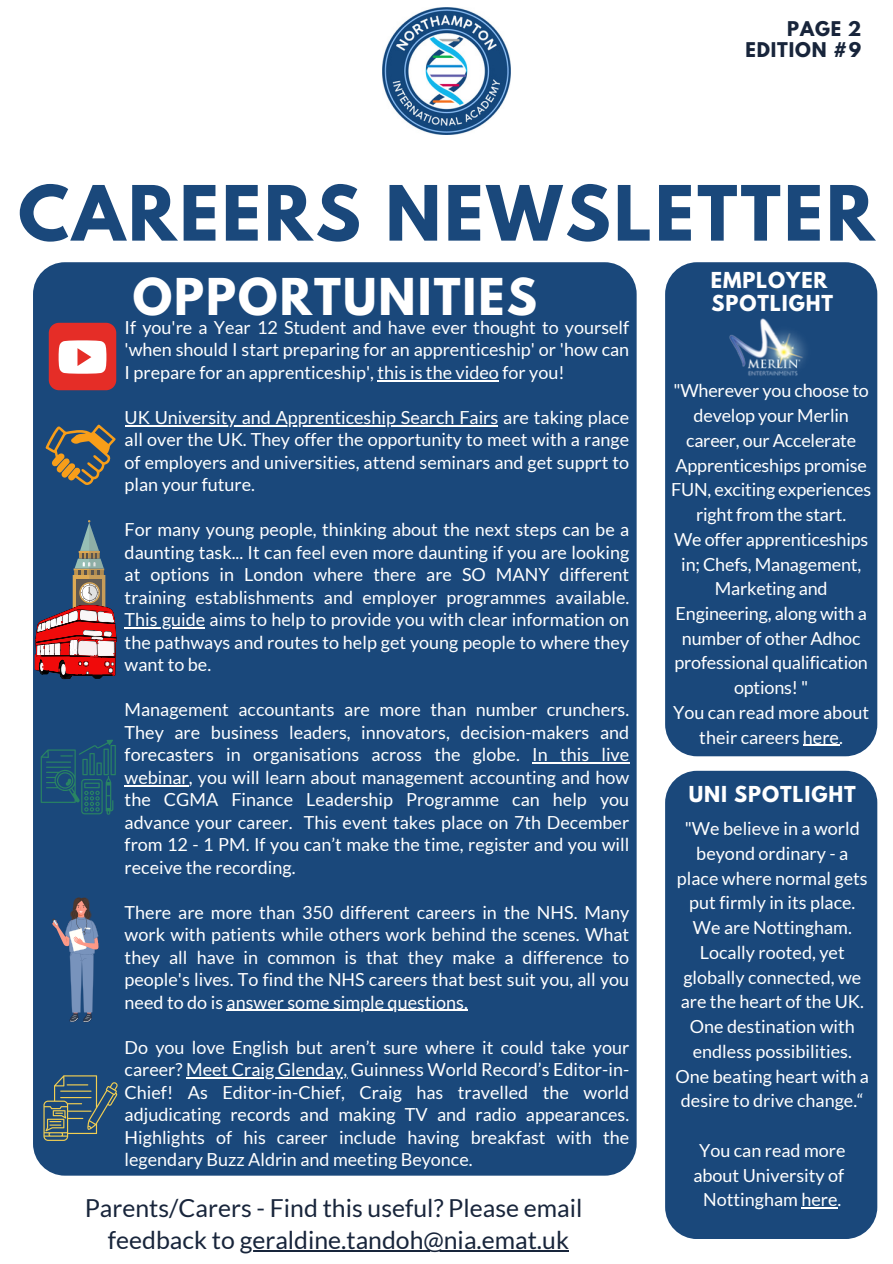
<style>
.page{position:relative;width:893px;height:1264px;background:#fff}
.page>*{position:absolute;margin:0;border:0;box-sizing:border-box;transform-origin:0 0}
.t1{font:700 67.5px "League Spartan";letter-spacing:.045em;color:#1a487b}
.t2{font:700 45px "League Spartan";letter-spacing:.045em;color:#fff}
.t3{font:24.75px/31.7px "Lato";color:#18253b;text-align:center}
.t4{font:700 19.5px "League Spartan";letter-spacing:.045em;color:#fff}
.t5{font:18px/22.5px "Lato";color:#fff;text-align:justify}
.t6{font:700 18px "League Spartan";letter-spacing:.045em;color:#18253b}
</style>
<div class="page">
<div style="left:33px;top:262px;width:603px;height:913px;background:#1a487b;border-radius:32px"></div>
<div style="left:665px;top:262px;width:212px;height:494px;background:#1a487b;border-radius:32px"></div>
<div style="left:665px;top:770px;width:212px;height:468px;background:#1a487b;border-radius:32px"></div>
<img style="left:383px;top:8px;width:127px;height:127px">
<hr style="left:240px;top:1250px;width:329px;height:2px;background:#18253b">
<hr style="left:377px;top:380px;width:122px;height:1px;background:#fff">
<hr style="left:125px;top:425px;width:365px;height:1px;background:#fff">
<hr style="left:125px;top:627px;width:80px;height:1px;background:#fff">
<hr style="left:532px;top:762px;width:97px;height:1px;background:#fff">
<hr style="left:125px;top:785px;width:64px;height:1px;background:#fff">
<hr style="left:227px;top:1009px;width:241px;height:1px;background:#fff">
<hr style="left:186px;top:1077px;width:161px;height:1px;background:#fff">
<div style="left:49px;top:323px;width:67px;height:67px;background:#e52d27;border-radius:10px"></div>
<svg style="left:59px;top:340px;width:47px;height:34px;background:#fbe1e1"></svg>
<svg style="left:45px;top:424px;width:71px;height:61px"></svg>
<svg style="left:35px;top:520px;width:81px;height:158px"></svg>
<svg style="left:41px;top:739px;width:75px;height:75px"></svg>
<svg style="left:52px;top:897px;width:47px;height:125px"></svg>
<svg style="left:43px;top:1075px;width:75px;height:65px"></svg>
<img style="left:729px;top:318px;width:77px;height:58px">
<hr style="left:802px;top:744px;width:37px;height:2px;background:#fff">
<hr style="left:801px;top:1207px;width:36px;height:1px;background:#fff">
<p class="t6" style="left:787px;top:20px;width:76px">PAGE 2</p>
<p class="t6" style="left:745px;top:40px;width:117px">EDITION #9</p>
<p class="t1" style="left:18px;top:180px;width:857px">CAREERS NEWSLETTER</p>
<p class="t2" style="left:133px;top:274px;width:405px">OPPORTUNITIES</p>
<p class="t5" style="left:125px;top:316px;width:506px">If you're a Year 12 Student and have ever thought to yourself 'when should I start preparing for an apprenticeship' or 'how can I prepare for an apprenticeship', this is the video for you!</p>
<p class="t5" style="left:125px;top:406px;width:506px">UK University and Apprenticeship Search Fairs are taking place all over the UK. They offer the opportunity to meet with a range of employers and universities, attend seminars and get supprt to plan your future.</p>
<p class="t5" style="left:125px;top:518px;width:506px">For many young people, thinking about the next steps can be a daunting task... It can feel even more daunting if you are looking at options in London where there are SO MANY different training establishments and employer programmes available.<br>This guide aims to help to provide you with clear information on the pathways and routes to help get young people to where they want to be.</p>
<p class="t5" style="left:125px;top:698px;width:506px">Management accountants are more than number crunchers.<br>They are business leaders, innovators, decision-makers and forecasters in organisations across the globe. In this live webinar, you will learn about management accounting and how the CGMA Finance Leadership Programme can help you advance your career. This event takes place on 7th December from 12 - 1 PM. If you can’t make the time, register and you will receive the recording.</p>
<p class="t5" style="left:125px;top:900px;width:506px">There are more than 350 different careers in the NHS. Many work with patients while others work behind the scenes. What they all have in common is that they make a difference to people's lives. To find the NHS careers that best suit you, all you need to do is answer some simple questions.</p>
<p class="t5" style="left:125px;top:1035px;width:506px">Do you love English but aren’t sure where it could take your career? Meet Craig Glenday, Guinness World Record’s Editor-in-Chief! As Editor-in-Chief, Craig has travelled the world adjudicating records and making TV and radio appearances.<br>Highlights of his career include having breakfast with the legendary Buzz Aldrin and meeting Beyonce.</p>
<p class="t3" style="left:85px;top:1191px;width:499px">Parents/Carers - Find this useful? Please email feedback to geraldine.tandoh@nia.emat.uk</p>
<p class="t4" style="left:710px;top:271px;width:118px">EMPLOYER</p>
<p class="t4" style="left:711px;top:293px;width:123px">SPOTLIGHT</p>
<p class="t5" style="left:671px;top:378px;width:202px;line-height:24.8px;text-align:center">"Wherever you choose to develop your Merlin career, our Accelerate<br>Apprenticeships promise<br>FUN, exciting experiences right from the start.</p>
<p class="t5" style="left:674px;top:526px;width:196px;line-height:24.8px;text-align:center">We offer apprenticeships in; Chefs, Management,<br>Marketing and<br>Engineering, along with a number of other Adhoc professional qualification options! "</p>
<p class="t5" style="left:673px;top:699px;width:197px;line-height:24.8px;text-align:center">You can read more about their careers here.</p>
<p class="t4" style="left:688px;top:784px;width:169px">UNI SPOTLIGHT</p>
<p class="t5" style="left:675px;top:815px;width:195px;line-height:24.8px;text-align:center">"We believe in a world beyond ordinary - a place where normal gets put firmly in its place.<br>We are Nottingham.<br>Locally rooted, yet globally connected, we are the heart of the UK.<br>One destination with endless possibilities.<br>One beating heart with a desire to drive change.“</p>
<p class="t5" style="left:693px;top:1137px;width:154px;line-height:24.8px;text-align:center">You can read more about University of<br>Nottingham here.</p>
</div>
